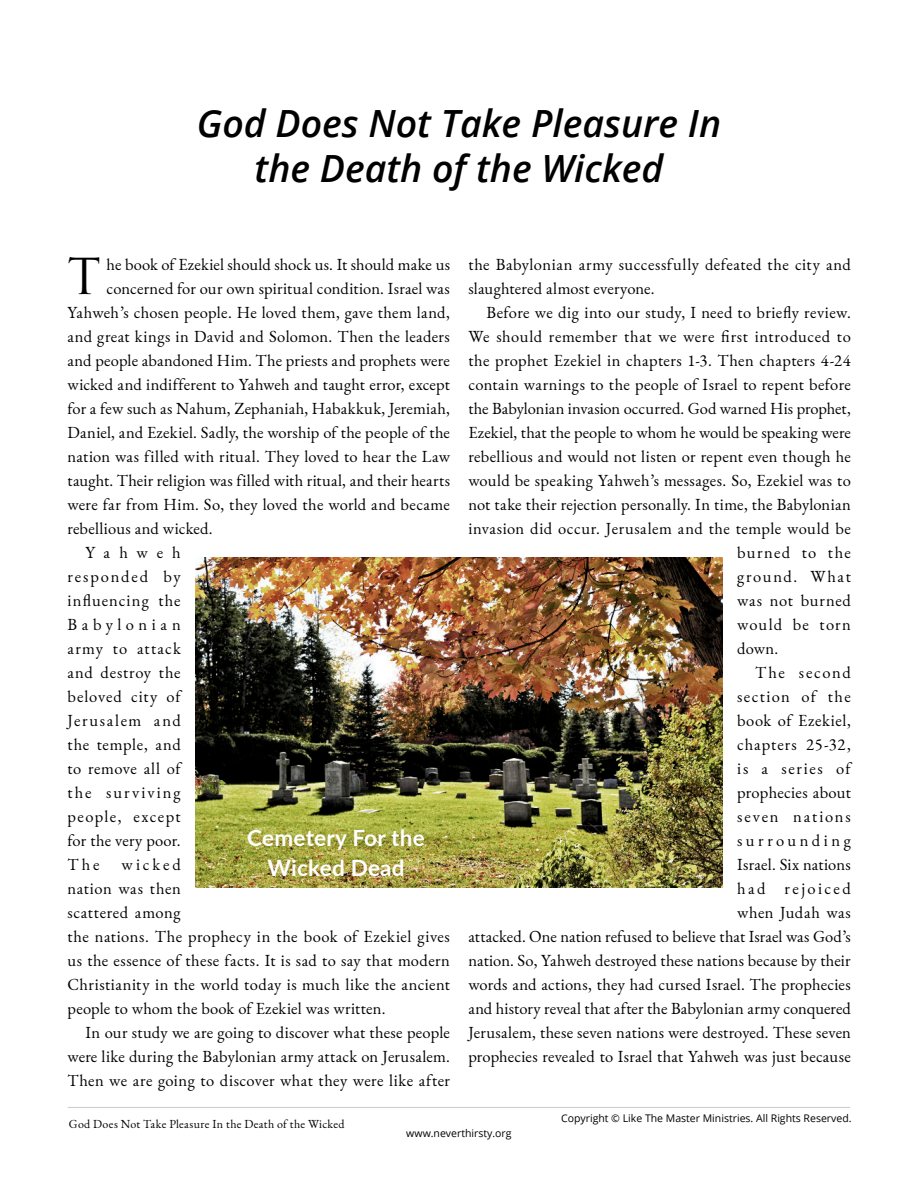
<style>
.page{position:relative;width:918px;height:1188px;background:#fff}
.page>*{position:absolute;margin:0;border:0;box-sizing:border-box;transform-origin:0 0}
.t1{font:48.3px "Trajan Pro 3";color:#000}
.t2{font:italic 600 37.5px/45px "Open Sans";color:#000;text-align:center}
.t3{font:700 22.5px/30px "Lato";letter-spacing:.01em;color:#fff;text-align:center}
.t4{font:16.5px/24px "EB Garamond";letter-spacing:.02em;color:#000}
.t5{font:16.5px "EB Garamond";color:#000}
.t6{font:16.5px "EB Garamond";letter-spacing:.055em;color:#000}
.t7{font:16.5px "EB Garamond";letter-spacing:.08em;color:#000}
.t8{font:16.5px "EB Garamond";letter-spacing:.11em;color:#000}
.t9{font:16.5px "EB Garamond";letter-spacing:.07em;color:#000}
.t10{font:16.5px "EB Garamond";letter-spacing:.09em;color:#000}
.t11{font:16.5px "EB Garamond";letter-spacing:.065em;color:#000}
.t12{font:16.5px "EB Garamond";letter-spacing:.045em;color:#000}
.t13{font:16.5px "EB Garamond";letter-spacing:.04em;color:#000}
.t14{font:16.5px "EB Garamond";letter-spacing:.13em;color:#000}
.t15{font:16.5px "EB Garamond";letter-spacing:.085em;color:#000}
.t16{font:16.5px "EB Garamond";letter-spacing:.105em;color:#000}
.t17{font:16.5px "EB Garamond";letter-spacing:.215em;color:#000}
.t18{font:16.5px "EB Garamond";letter-spacing:.15em;color:#000}
.t19{font:16.5px "EB Garamond";letter-spacing:.28em;color:#000}
.t20{font:16.5px "EB Garamond";letter-spacing:.1em;color:#000}
.t21{font:12px "EB Garamond";letter-spacing:.025em;color:#000}
.t22{font:10.5px "Open Sans";color:#000}
</style>
<div class="page">
<hr style="left:68px;top:1107px;width:782px;height:1px;background:#d2cccd">
<img style="left:196px;top:557px;width:526px;height:330px">
<h2 class="t2" style="left:197px;top:104px;width:526px">God Does Not Take Pleasure In the Death of the Wicked</h2>
<h1 class="t1" style="left:67px;top:249px;width:35px">T</h1>
<p class="t4" style="left:107px;top:255px;width:345px">he book of Ezekiel should shock us. It should make us</p>
<p class="t4" style="left:107px;top:279px;width:345px">concerned for our own spiritual condition. Israel was</p>
<p class="t4" style="left:67px;top:303px;width:384px">Yahweh’s chosen people. He loved them, gave them land,</p>
<p class="t4" style="left:67px;top:327px;width:384px">and great kings in David and Solomon. Then the leaders</p>
<p class="t4" style="left:67px;top:351px;width:384px">and people abandoned Him. The priests and prophets were</p>
<p class="t4" style="left:67px;top:375px;width:384px">wicked and indifferent to Yahweh and taught error, except</p>
<p class="t4" style="left:67px;top:399px;width:384px">for a few such as Nahum, Zephaniah, Habakkuk, Jeremiah,</p>
<p class="t4" style="left:67px;top:423px;width:384px">Daniel, and Ezekiel. Sadly, the worship of the people of the</p>
<p class="t4" style="left:67px;top:447px;width:384px">nation was filled with ritual. They loved to hear the Law</p>
<p class="t4" style="left:67px;top:471px;width:384px">taught. Their religion was filled with ritual, and their hearts</p>
<p class="t4" style="left:67px;top:495px;width:384px">were far from Him. So, they loved the world and became</p>
<p class="t4" style="left:67px;top:519px;width:147px">rebellious and wicked.</p>
<p class="t4" style="left:85px;top:543px;width:97px">Yahweh</p>
<p class="t8" style="left:67px;top:570px;width:115px">responded by</p>
<p class="t11" style="left:67px;top:594px;width:115px">influencing the</p>
<p class="t19" style="left:67px;top:618px;width:115px">Babylonian</p>
<p class="t9" style="left:67px;top:642px;width:115px">army to attack</p>
<p class="t12" style="left:67px;top:666px;width:115px">and destroy the</p>
<p class="t6" style="left:67px;top:690px;width:115px">beloved city of</p>
<p class="t10" style="left:67px;top:714px;width:115px">Jerusalem and</p>
<p class="t13" style="left:67px;top:738px;width:115px">the temple, and</p>
<p class="t4" style="left:67px;top:759px;width:115px">to remove all of</p>
<p class="t14" style="left:67px;top:786px;width:115px">the surviving</p>
<p class="t7" style="left:67px;top:810px;width:115px">people, except</p>
<p class="t4" style="left:67px;top:831px;width:115px">for the very poor.</p>
<p class="t4" style="left:67px;top:855px;width:34px">The</p>
<h3 class="t3" style="left:247px;top:825px;width:179px">Cemetery For the<br>Wicked Dead</h3>
<p class="t4" style="left:67px;top:855px;width:384px;text-indent:54px">wicked<br>nation was then<br>scattered among<br>the nations. The prophecy in the book of Ezekiel gives us the essence of these facts. It is sad to say that modern Christianity in the world today is much like the ancient people to whom the book of Ezekiel was written.</p>
<p class="t4" style="left:67px;top:1023px;width:384px;text-align:justify;text-indent:18px">In our study we are going to discover what these people were like during the Babylonian army attack on Jerusalem.<br>Then we are going to discover what they were like after</p>
<p class="t4" style="left:468px;top:255px;width:384px">the Babylonian army successfully defeated the city and slaughtered almost everyone.</p>
<p class="t4" style="left:486px;top:303px;width:366px">Before we dig into our study, I need to briefly review.</p>
<p class="t4" style="left:468px;top:327px;width:384px">We should remember that we were first introduced to</p>
<p class="t4" style="left:468px;top:351px;width:384px">the prophet Ezekiel in chapters 1-3. Then chapters 4-24</p>
<p class="t4" style="left:468px;top:375px;width:384px">contain warnings to the people of Israel to repent before</p>
<p class="t5" style="left:468px;top:402px;width:384px">the Babylonian invasion occurred. God warned His prophet,</p>
<p class="t5" style="left:468px;top:426px;width:384px">Ezekiel, that the people to whom he would be speaking were</p>
<p class="t4" style="left:468px;top:447px;width:384px">rebellious and would not listen or repent even though he</p>
<p class="t4" style="left:468px;top:471px;width:384px">would be speaking Yahweh’s messages. So, Ezekiel was to</p>
<p class="t4" style="left:468px;top:495px;width:384px">not take their rejection personally. In time, the Babylonian</p>
<p class="t4" style="left:468px;top:519px;width:384px">invasion did occur. Jerusalem and the temple would be</p>
<p class="t7" style="left:737px;top:546px;width:115px">burned to the</p>
<p class="t10" style="left:737px;top:570px;width:115px">ground. What</p>
<p class="t4" style="left:737px;top:591px;width:115px">was not burned</p>
<p class="t9" style="left:737px;top:618px;width:115px">would be torn</p>
<p class="t4" style="left:737px;top:639px;width:43px">down.</p>
<p class="t20" style="left:755px;top:666px;width:97px">The second</p>
<p class="t15" style="left:737px;top:690px;width:115px">section of the</p>
<p class="t4" style="left:737px;top:711px;width:115px">book of Ezekiel,</p>
<p class="t6" style="left:737px;top:738px;width:115px">chapters 25-32,</p>
<p class="t16" style="left:737px;top:762px;width:115px">is a series of</p>
<p class="t4" style="left:737px;top:783px;width:115px">prophecies about</p>
<p class="t8" style="left:737px;top:810px;width:115px">seven nations</p>
<p class="t17" style="left:737px;top:834px;width:115px">surrounding</p>
<p class="t4" style="left:737px;top:855px;width:115px">Israel. Six nations</p>
<p class="t18" style="left:737px;top:882px;width:115px">had rejoiced</p>
<p class="t4" style="left:737px;top:903px;width:115px">when Judah was</p>
<p class="t5" style="left:468px;top:930px;width:384px">attacked. One nation refused to believe that Israel was God’s</p>
<p class="t4" style="left:468px;top:951px;width:384px">nation. So, Yahweh destroyed these nations because by their</p>
<p class="t4" style="left:468px;top:975px;width:384px">words and actions, they had cursed Israel. The prophecies</p>
<p class="t5" style="left:468px;top:1002px;width:384px">and history reveal that after the Babylonian army conquered</p>
<p class="t4" style="left:468px;top:1023px;width:384px">Jerusalem, these seven nations were destroyed. These seven</p>
<p class="t4" style="left:468px;top:1047px;width:384px">prophecies revealed to Israel that Yahweh was just because</p>
<p class="t21" style="left:69px;top:1120px;width:277px">God Does Not Take Pleasure In the Death of the Wicked</p>
<p class="t22" style="left:406px;top:1129px;width:107px">www.neverthirsty.org</p>
<p class="t22" style="left:561px;top:1114px;width:292px">Copyright © Like The Master Ministries. All Rights Reserved.</p>
</div>
